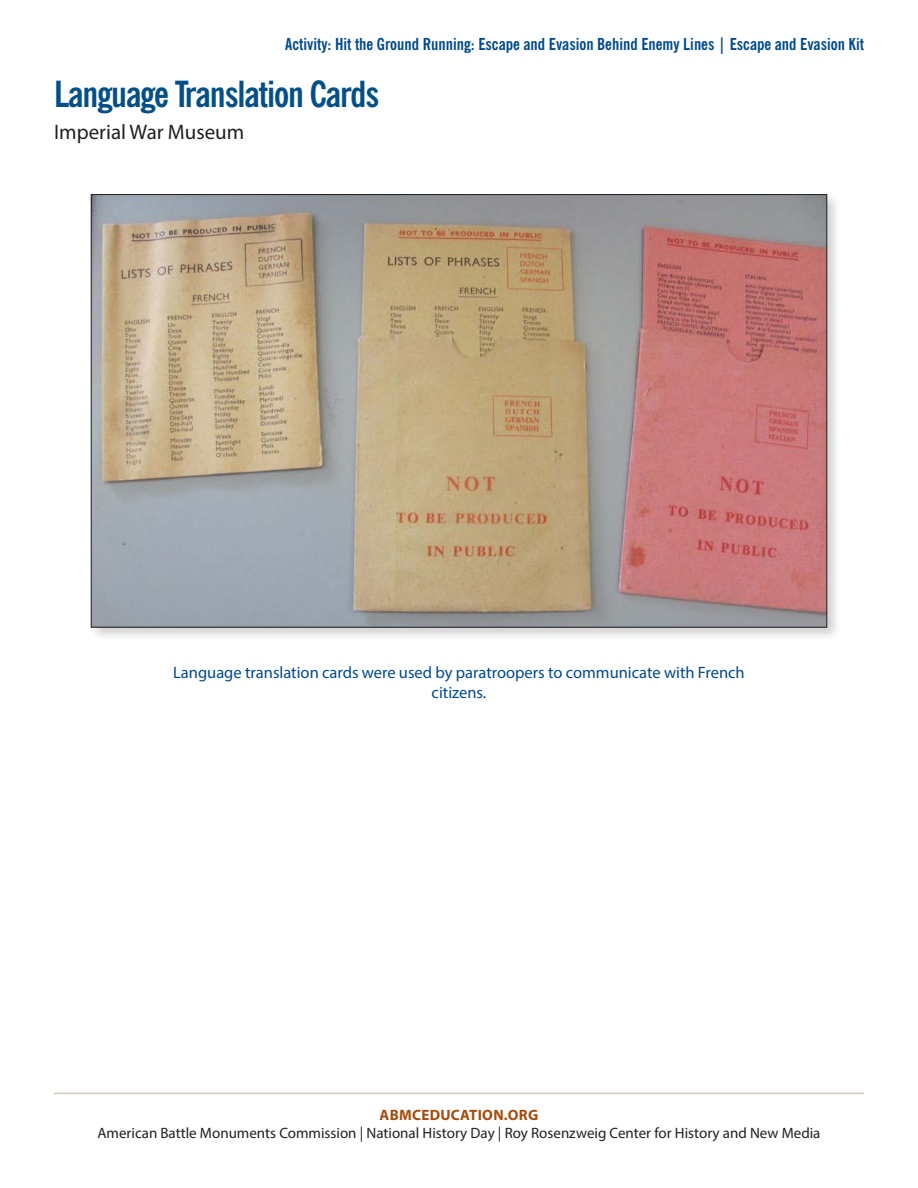
<style>
.page{position:relative;width:918px;height:1188px;background:#fff}
.page>*{position:absolute;margin:0;border:0;box-sizing:border-box;transform-origin:0 0}
.Subhead2{font:700 condensed 36px "News Gothic BT";letter-spacing:-.03em;color:#034f87}
.Body{font:21px "Myriad Pro";color:#231f20}
.Running_Header{font:700 condensed 16.5px "News Gothic BT";color:#004a8d}
.Document-CreditLine{font:16.5px/19.5px "Myriad Pro";color:#004a8d;text-align:center}
.t1{font:15px "Myriad Pro";color:#231f20}
.t2{font:700 15px "Myriad Pro";letter-spacing:.02em;color:#a84b0d}
</style>
<div class="page">
<hr style="left:54px;top:1093px;width:810px;height:1px;background:#d2cbb8">
<div style="left:89px;top:193px;width:752px;height:449px;background:#231f20;opacity:.2"></div>
<img style="left:93px;top:196px;width:732px;height:429px">
<p class="Running_Header" style="left:285px;top:34px;width:580px">Activity: Hit the Ground Running: Escape and Evasion Behind Enemy Lines | Escape and Evasion Kit</p>
<p class="Subhead2" style="left:54px;top:72px;width:327px">Language Translation Cards</p>
<p class="Body" style="left:54px;top:119px;width:192px">Imperial War Museum</p>
<p class="Document-CreditLine" style="left:173px;top:663px;width:573px">Language translation cards were used by paratroopers to communicate with French citizens.</p>
<p class="t2" style="left:380px;top:1105px;width:160px">ABMCEDUCATION.ORG</p>
<p class="t1" style="left:97px;top:1123px;width:725px">American Battle Monuments Commission | National History Day | Roy Rosenzweig Center for History and New Media</p>
</div>
